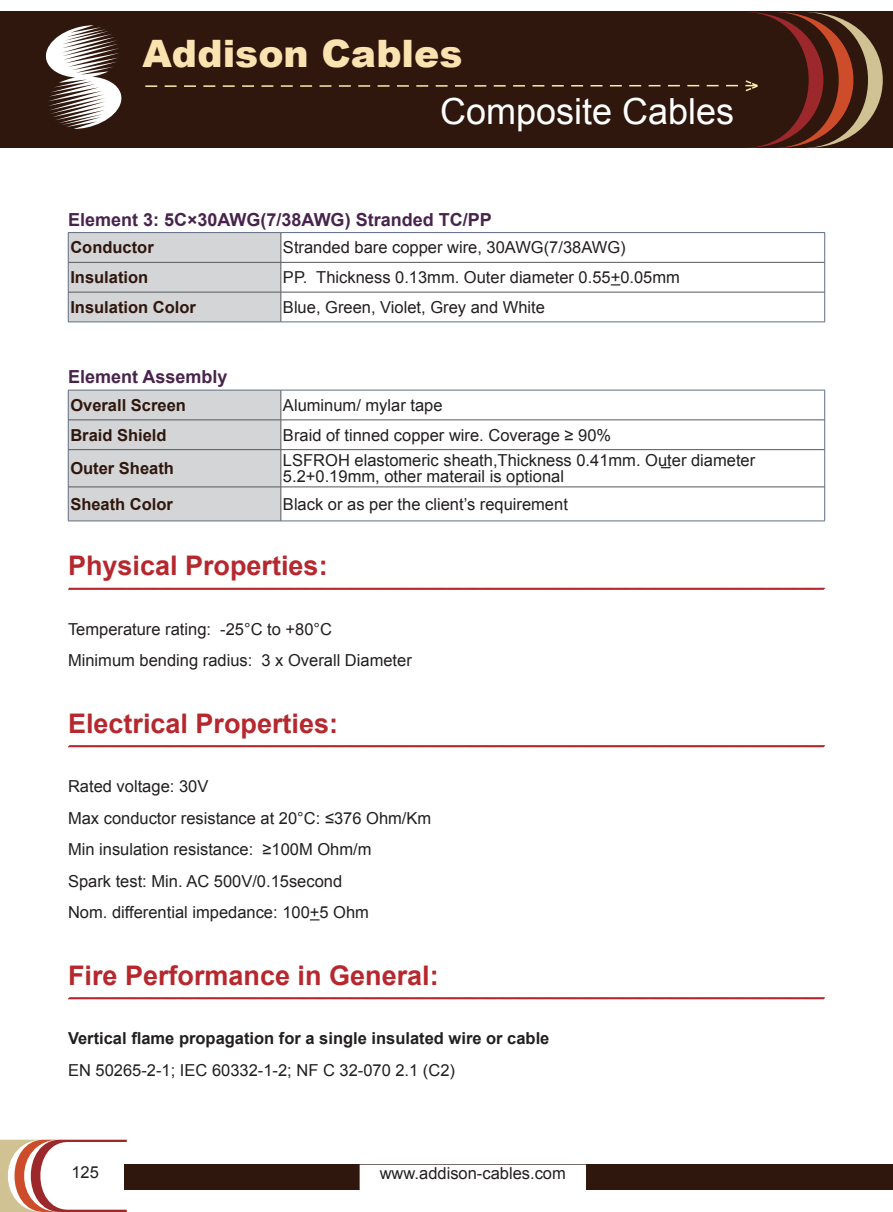
<style>
.page{position:relative;width:893px;height:1212px;background:#fff}
.page>*{position:absolute;margin:0;border:0;box-sizing:border-box;transform-origin:0 0}
.t1{font:900 37.8px "Arial";color:#fae3b0}
.t2{font:36px "Arial";color:#fff}
.t3{font:700 27px "Arial";color:#b6282e}
.t4{font:700 18px "Arial";color:#48244d}
.t5{font:16.5px/31.5px "Arial";color:#231f20}
.t6{font:700 16.5px "Arial";color:#2f170e}
.t7{font:700 16.5px "Arial";color:#231f20}
.t8{font:16.5px "Arial";color:#231f20}
.s1{font-style:inherit}
</style>
<div class="page">
<svg style="left:0;top:1140px;width:127px;height:72px"></svg>
<div style="left:0;top:12px;width:893px;height:136px;background:#2f170e"></div>
<svg style="left:45px;top:25px;width:77px;height:104px"></svg>
<svg style="left:145px;top:12px;width:738px;height:136px"></svg>
<div style="left:124px;top:1164px;width:769px;height:26px;background:#2f170e"></div>
<div style="left:360px;top:1165px;width:225px;height:25px;background:#fff"></div>
<svg style="left:68px;top:587px;width:757px;height:3px;background:#ca6468"></svg>
<svg style="left:68px;top:745px;width:757px;height:3px;background:#ca6469"></svg>
<svg style="left:68px;top:997px;width:757px;height:3px;background:#ca6569"></svg>
<hr style="left:68px;top:232px;width:213px;height:1px;background:#616b81">
<hr style="left:281px;top:232px;width:544px;height:1px;background:#616b81">
<svg style="left:824px;top:233px;width:1px;height:29px"></svg>
<hr style="left:824px;top:262px;width:1px;height:30px;background:#616b81">
<hr style="left:824px;top:292px;width:1px;height:30px;background:#616b81">
<hr style="left:68px;top:322px;width:213px;height:1px;background:#616b81">
<hr style="left:281px;top:322px;width:544px;height:1px;background:#616b81">
<hr style="left:281px;top:262px;width:543px;height:1px;background:#555759">
<svg style="left:68px;top:233px;width:214px;height:89px;background:#cfd0d2"></svg>
<hr style="left:68px;top:292px;width:213px;height:1px;background:#555759">
<hr style="left:281px;top:292px;width:543px;height:1px;background:#555759">
<hr style="left:281px;top:292px;width:1px;height:30px;background:#555759">
<hr style="left:281px;top:390px;width:544px;height:1px;background:#616b81">
<hr style="left:824px;top:390px;width:1px;height:30px;background:#616b81">
<hr style="left:824px;top:420px;width:1px;height:30px;background:#616b81">
<hr style="left:824px;top:450px;width:1px;height:37px;background:#616b81">
<hr style="left:824px;top:487px;width:1px;height:34px;background:#616b81">
<hr style="left:68px;top:521px;width:213px;height:1px;background:#616b81">
<hr style="left:281px;top:521px;width:544px;height:1px;background:#616b81">
<hr style="left:281px;top:420px;width:543px;height:1px;background:#555759">
<div style="left:68px;top:390px;width:214px;height:131px;background:#d4d5d6"></div>
<hr style="left:68px;top:449px;width:213px;height:1px;background:#555759">
<hr style="left:281px;top:449px;width:543px;height:1px;background:#555759">
<hr style="left:281px;top:450px;width:1px;height:37px;background:#555759">
<hr style="left:68px;top:487px;width:213px;height:1px;background:#555759">
<hr style="left:281px;top:487px;width:543px;height:1px;background:#555759">
<hr style="left:281px;top:487px;width:1px;height:34px;background:#555759">
<h1 class="t1" style="left:142px;top:26px;width:322px">Addison Cables</h1>
<h2 class="t2" style="left:440px;top:87px;width:296px">Composite Cables</h2>
<p class="t4" style="left:68px;top:207px;width:425px">Element 3: 5C×30AWG(7/38AWG) Stranded TC/PP</p>
<p class="t6" style="left:70px;top:237px;width:85px">Conductor</p>
<p class="t5" style="left:283px;top:232px;width:344px">Stranded bare copper wire, 30AWG(7/38AWG)</p>
<p class="t6" style="left:70px;top:266px;width:79px">Insulation</p>
<p class="t5" style="left:283px;top:262px;width:398px">PP. Thickness 0.13mm. Outer diameter 0.55+0.05mm</p>
<p class="t6" style="left:70px;top:296px;width:127px">Insulation Color</p>
<p class="t5" style="left:283px;top:292px;width:263px">Blue, Green, Violet, Grey and White</p>
<p class="t4" style="left:68px;top:365px;width:161px">Element Assembly</p>
<p class="t6" style="left:70px;top:394px;width:117px">Overall Screen</p>
<p class="t5" style="left:283px;top:389px;width:161px">Aluminum/ mylar tape</p>
<p class="t6" style="left:70px;top:424px;width:98px">Braid Shield</p>
<p class="t5" style="left:283px;top:419px;width:330px">Braid of tinned copper wire. Coverage ≥ 90%</p>
<p class="t6" style="left:70px;top:457px;width:105px">Outer Sheath</p>
<p class="t5" style="left:283px;top:452px;width:474px;line-height:16.5px">LSFROH elastomeric sheath,Thickness 0.41mm. Outer diameter<br>5.2+0.19mm, other materail is optional</p>
<p class="t6" style="left:70px;top:493px;width:104px">Sheath Color</p>
<p class="t5" style="left:283px;top:488px;width:286px">Black or as per the client’s requirement</p>
<h3 class="t3" style="left:68px;top:548px;width:261px">Physical Properties:</h3>
<p class="t5" style="left:68px;top:613px;width:345px">Temperature rating: -25°C to +80°C<br>Minimum bending radius: 3 x Overall Diameter</p>
<h3 class="t3" style="left:68px;top:705px;width:272px">Electrical Properties:</h3>
<p class="t5" style="left:68px;top:771px;width:365px">Rated voltage: 30V<br>Max conductor resistance at 20°C: ≤376 Ohm/Km Min insulation resistance: ≥100M Ohm/m<br>Spark test: Min. AC 500V/0.15second<br>Nom. differential impedance: 100+5 Ohm</p>
<h3 class="t3" style="left:68px;top:957px;width:372px">Fire Performance in General:</h3>
<p class="t7" style="left:68px;top:1027px;width:483px">Vertical flame propagation for a single insulated wire or cable</p>
<p class="t5" style="left:68px;top:1054px;width:388px">EN 50265-2-1; IEC 60332-1-2; NF C 32-070 2.1 (C2)</p>
<p class="t8" style="left:71px;top:1161px;width:29px"><span class="s1">1</span>25</p>
<p class="t5" style="left:380px;top:1158px;width:188px">www.addison-cables.com</p>
</div>
